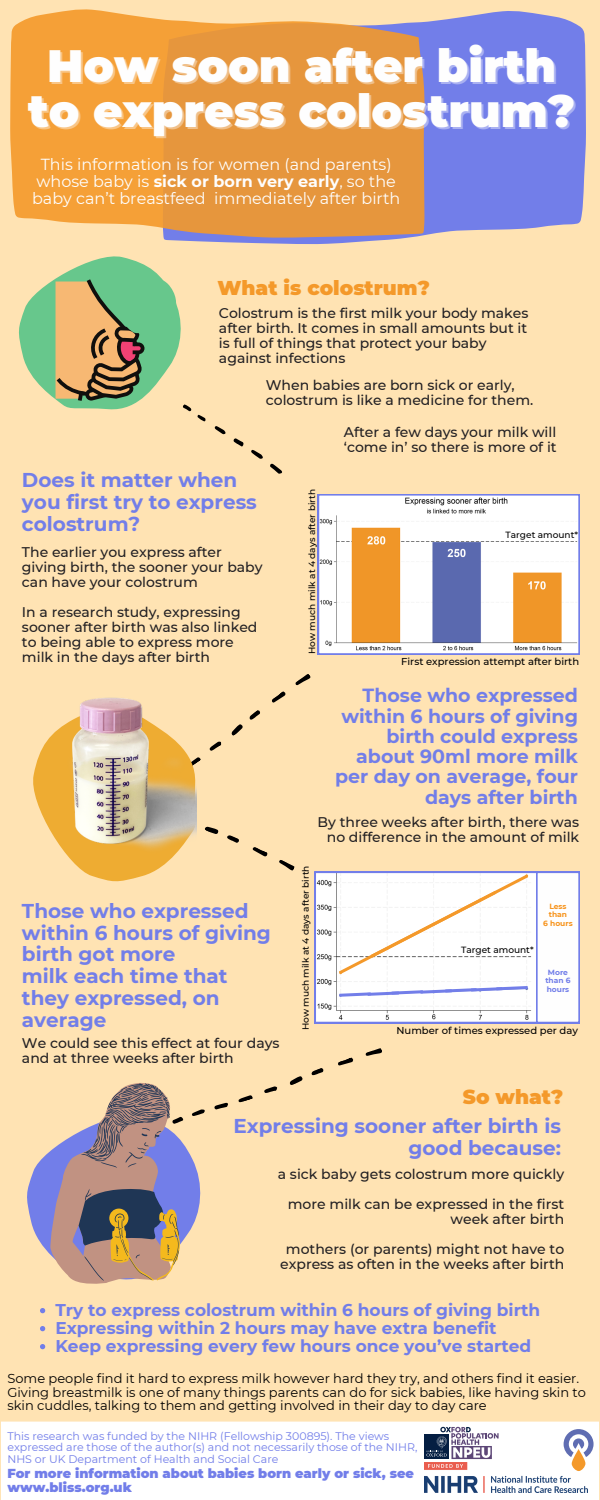
<style>
.page{position:relative;width:600px;height:1500px;background:#ffe3b3}
.page>*{position:absolute;margin:0;border:0;box-sizing:border-box;transform-origin:0 0}
.t1{font:900 45.2px "Montserrat";color:#fefefe}
.t2{font:700 20px/21.8px "Montserrat";color:#727ee9}
.t3{font:900 20px "Montserrat";color:#f4992a}
.t4{font:700 19px/20.2px "Montserrat";color:#727ee9;text-align:right}
.t5{font:700 17px "Montserrat";color:#727ee9}
.t6{font:16px/17px "Montserrat";color:#fefefe;text-align:center}
.t7{font:500 14px/15px "Montserrat";color:#222023}
.t8{font:13px/13.5px "Montserrat";color:#000}
.t9{font:900 13px/14.1px "Montserrat";color:#727ee9}
.t10{font:11px/11.9px "Montserrat";color:#727ee9}
.t11{font:500 10px "Montserrat";color:#000}
.t12{font:500 9px "Montserrat";color:#000}
.t13{font:700 7.5px/8.2px "Montserrat";color:#f7941d}
.t14{font:700 7.5px/8.2px "Montserrat";color:#727ee9;text-align:center}
.s1{font-weight:700}
</style>
<div class="page">
<svg style="left:219px;top:11px;width:367px;height:233px;background:#8088e3"></svg>
<svg style="left:10px;top:9px;width:415px;height:229px;background:#eb9d43"></svg>
<svg style="left:233px;top:438px;width:49px;height:36px"></svg>
<svg style="left:219px;top:427px;width:7px;height:8px"></svg>
<svg style="left:10px;top:216px;width:209px;height:216px"></svg>
<svg style="left:33px;top:744px;width:79px;height:137px"></svg>
<svg style="left:365px;top:1048px;width:17px;height:8px"></svg>
<svg style="left:289px;top:1076px;width:14px;height:9px"></svg>
<svg style="left:338px;top:1057px;width:16px;height:9px"></svg>
<svg style="left:241px;top:1095px;width:12px;height:7px"></svg>
<svg style="left:264px;top:1086px;width:14px;height:7px"></svg>
<svg style="left:311px;top:1068px;width:13px;height:8px"></svg>
<svg style="left:27px;top:1098px;width:214px;height:216px"></svg>
<svg style="left:318px;top:494px;width:261px;height:161px;background:#e0cfc3"></svg>
<img style="left:45px;top:697px;width:67px;height:165px">
<svg style="left:56px;top:262px;width:151px;height:160px"></svg>
<svg style="left:50px;top:1083px;width:134px;height:205px"></svg>
<svg style="left:40px;top:1308px;width:5px;height:5px"></svg>
<svg style="left:40px;top:1326px;width:5px;height:5px"></svg>
<svg style="left:40px;top:1344px;width:5px;height:5px"></svg>
<svg style="left:112px;top:674px;width:468px;height:349px"></svg>
<div style="left:1px;top:1422px;width:598px;height:78px;background:#fff"></div>
<svg style="left:564px;top:1429px;width:30px;height:42px"></svg>
<img style="left:424px;top:1463px;width:164px;height:29px">
<div style="left:424px;top:1435px;width:25px;height:24px;background:#041e42"></div>
<svg style="left:426px;top:1427px;width:73px;height:32px"></svg>
<p class="t1" style="left:47px;top:38px;width:511px">How soon after birth</p>
<h1 class="t1" style="left:28px;top:83px;width:549px">to express colostrum?</h1>
<h6 class="t6" style="left:32px;top:156px;width:370px">This information is for women (and parents) whose baby is <span class="s1">sick or born very early</span>, so the baby can’t breastfeed immediately after birth</h6>
<p class="t3" style="left:218px;top:276px;width:214px">What is colostrum?</p>
<p class="t7" style="left:219px;top:306px;width:311px">Colostrum is the first milk your body makes after birth. It comes in small amounts but it is full of things that protect your baby against infections</p>
<p class="t7" style="left:266px;top:378px;width:269px">When babies are born sick or early, colostrum is like a medicine for them.</p>
<p class="t7" style="left:344px;top:425px;width:214px">After a few days your milk will ‘come in’ so there is more of it</p>
<p class="t2" style="left:22px;top:469px;width:236px">Does it matter when you first try to express colostrum?</p>
<h2 class="t7" style="left:22px;top:545px;width:242px">The earlier you express after giving birth, the sooner your baby can have your colostrum</h2>
<h4 class="t7" style="left:22px;top:605px;width:237px">In a research study, expressing sooner after birth was also linked to being able to express more milk in the days after birth</h4>
<p class="t2" style="left:22px;top:900px;width:250px">Those who expressed within 6 hours of giving birth got more<br>milk each time that they expressed, on average</p>
<h4 class="t7" style="left:22px;top:1036px;width:259px">We could see this effect at four days and at three weeks after birth</h4>
<h4 class="t12" style="left:306px;top:654px;width:166px;rotate:-90deg">How much milk at 4 days after birth</h4>
<p class="t12" style="left:506px;top:529px;width:74px">Target amount*</p>
<p class="t11" style="left:401px;top:656px;width:180px">First expression attempt after birth</p>
<h4 class="t4" style="left:335px;top:685px;width:244px">Those who expressed within 6 hours of giving birth could express about 90ml more milk per day on average, four days after birth</h4>
<h4 class="t7" style="left:318px;top:814px;width:263px;text-align:right">By three weeks after birth, there was no difference in the amount of milk</h4>
<p class="t12" style="left:300px;top:1030px;width:166px;rotate:-90deg">How much milk at 4 days after birth</p>
<h4 class="t12" style="left:461px;top:945px;width:74px">Target amount*</h4>
<h2 class="t13" style="left:549px;top:902px;width:20px">Less than</h2>
<p class="t13" style="left:543px;top:919px;width:31px">6 hours</p>
<h6 class="t14" style="left:545px;top:968px;width:27px">More than 6 hours</h6>
<p class="t11" style="left:397px;top:1025px;width:183px">Number of times expressed per day</p>
<h4 class="t3" style="left:463px;top:1085px;width:102px">So what?</h4>
<h2 class="t2" style="left:234px;top:1115px;width:329px;text-align:right">Expressing sooner after birth is good because:</h2>
<p class="t7" style="left:278px;top:1167px;width:288px">a sick baby gets colostrum more quickly</p>
<h2 class="t7" style="left:288px;top:1197px;width:278px;text-align:right">more milk can be expressed in the first week after birth</h2>
<p class="t7" style="left:280px;top:1242px;width:286px;text-align:center">mothers (or parents) might not have to express as often in the weeks after birth</p>
<p class="t5" style="left:55px;top:1299px;width:486px">Try to express colostrum within 6 hours of giving birth</p>
<p class="t5" style="left:55px;top:1317px;width:443px">Expressing within 2 hours may have extra benefit</p>
<p class="t5" style="left:55px;top:1335px;width:478px">Keep expressing every few hours once you’ve started</p>
<p class="t8" style="left:7px;top:1372px;width:580px">Some people find it hard to express milk however hard they try, and others find it easier.<br>Giving breastmilk is one of many things parents can do for sick babies, like having skin to skin cuddles, talking to them and getting involved in their day to day care</p>
<p class="t10" style="left:7px;top:1430px;width:411px">This research was funded by the NIHR (Fellowship 300895). The views expressed are those of the author(s) and not necessarily those of the NIHR,<br>NHS or UK Department of Health and Social Care</p>
<h2 class="t9" style="left:7px;top:1466px;width:408px">For more information about babies born early or sick, see www.bliss.org.uk</h2>
</div>
